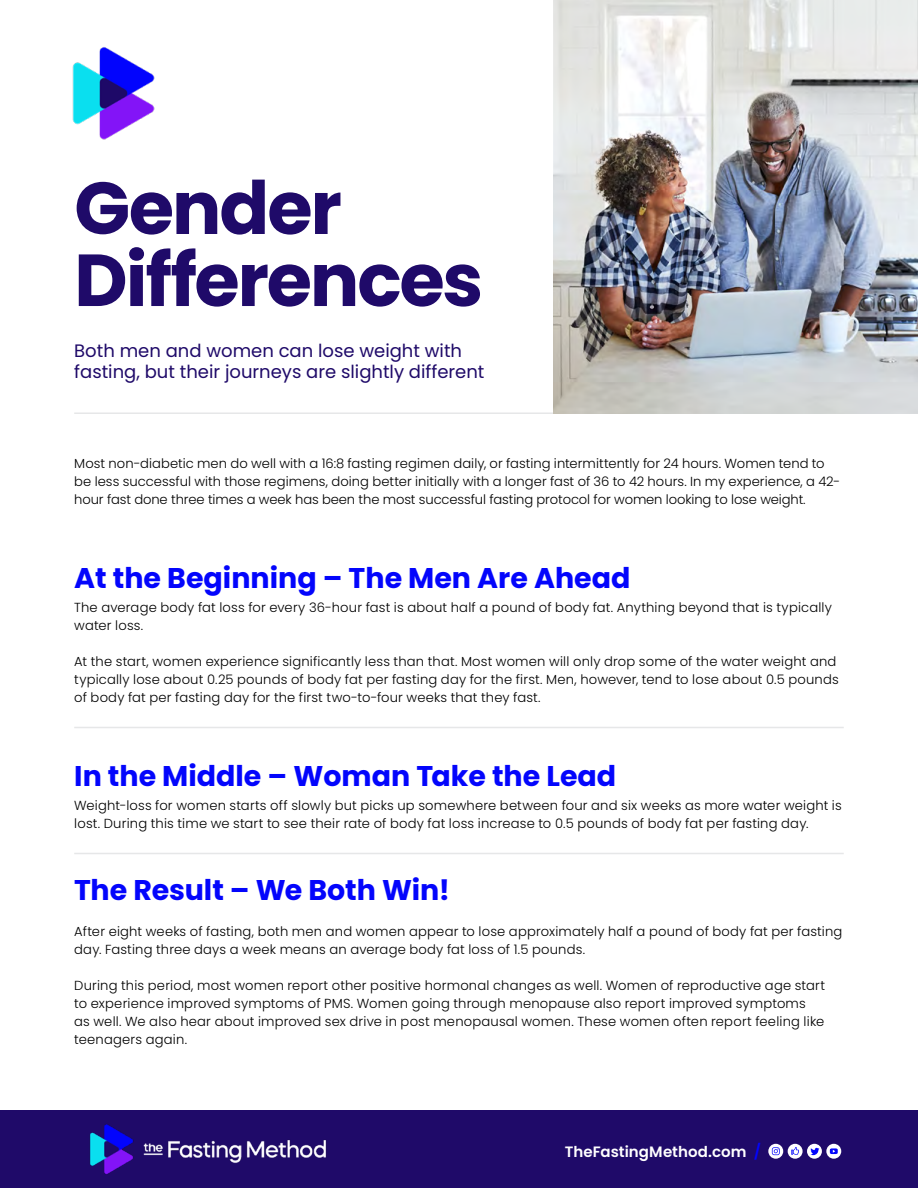
<style>
.page{position:relative;width:918px;height:1188px;background:#fff}
.page>*{position:absolute;margin:0;border:0;box-sizing:border-box;transform-origin:0 0}
.t1{font:700 73.5px/72px "Poppins";letter-spacing:-.03em;color:#1f0a69}
.t2{font:700 28.5px "Poppins";color:#0305fc}
.t3{font:18px/21px "Poppins";color:#1f0a69}
.t4{font:600 15px "Poppins";letter-spacing:.005em;color:#fff}
.t5{font:300 13.2px/18px "Poppins";letter-spacing:.01em;color:#000}
.s1{color:#0305fc}
</style>
<div class="page">
<div style="left:0;top:1110px;width:918px;height:78px;background:#1f0a69"></div>
<img style="left:90px;top:1124px;width:236px;height:50px">
<svg style="left:768px;top:1144px;width:15px;height:15px"></svg>
<svg style="left:772px;top:1147px;width:8px;height:8px"></svg>
<div style="left:826px;top:1144px;width:15px;height:15px;background:#fff;border-radius:50%"></div>
<svg style="left:830px;top:1148px;width:8px;height:6px"></svg>
<svg style="left:807px;top:1144px;width:15px;height:15px"></svg>
<svg style="left:810px;top:1148px;width:9px;height:7px"></svg>
<div style="left:788px;top:1144px;width:15px;height:15px;background:#fff;border-radius:50%"></div>
<svg style="left:791px;top:1147px;width:8px;height:8px"></svg>
<hr style="left:74px;top:412px;width:489px;height:2px;background:#e6e7e8">
<hr style="left:74px;top:727px;width:770px;height:1px;background:#e6e7e8">
<hr style="left:74px;top:853px;width:770px;height:1px;background:#e6e7e8">
<img style="left:72px;top:47px;width:83px;height:93px">
<img style="left:554px;top:0;width:364px;height:414px">
<h1 class="t1" style="left:74px;top:173px;width:410px">Gender<br>Differences</h1>
<h3 class="t3" style="left:74px;top:340px;width:412px">Both men and women can lose weight with fasting, but their journeys are slightly different</h3>
<p class="t5" style="left:74px;top:454px;width:768px">Most non-diabetic men do well with a 16:8 fasting regimen daily, or fasting intermittently for 24 hours. Women tend to be less successful with those regimens, doing better initially with a longer fast of 36 to 42 hours. In my experience, a 42- hour fast done three times a week has been the most successful fasting protocol for women looking to lose weight.</p>
<h2 class="t2" style="left:74px;top:561px;width:558px">At the Beginning – The Men Are Ahead</h2>
<p class="t5" style="left:74px;top:598px;width:759px">The average body fat loss for every 36-hour fast is about half a pound of body fat. Anything beyond that is typically water loss.</p>
<p class="t5" style="left:74px;top:652px;width:766px">At the start, women experience significantly less than that. Most women will only drop some of the water weight and typically lose about 0.25 pounds of body fat per fasting day for the first. Men, however, tend to lose about 0.5 pounds of body fat per fasting day for the first two-to-four weeks that they fast.</p>
<h2 class="t2" style="left:74px;top:759px;width:544px">In the Middle – Woman Take the Lead</h2>
<p class="t5" style="left:74px;top:796px;width:769px">Weight-loss for women starts off slowly but picks up somewhere between four and six weeks as more water weight is lost. During this time we start to see their rate of body fat loss increase to 0.5 pounds of body fat per fasting day.</p>
<h2 class="t2" style="left:74px;top:873px;width:377px">The Result – We Both Win!</h2>
<p class="t5" style="left:74px;top:922px;width:770px">After eight weeks of fasting, both men and women appear to lose approximately half a pound of body fat per fasting day. Fasting three days a week means an average body fat loss of 1.5 pounds.</p>
<p class="t5" style="left:74px;top:976px;width:752px">During this period, most women report other positive hormonal changes as well. Women of reproductive age start to experience improved symptoms of PMS. Women going through menopause also report improved symptoms<br>as well. We also hear about improved sex drive in post menopausal women. These women often report feeling like teenagers again.</p>
<p class="t4" style="left:565px;top:1143px;width:198px">TheFastingMethod.com <span class="s1">/</span></p>
</div>
